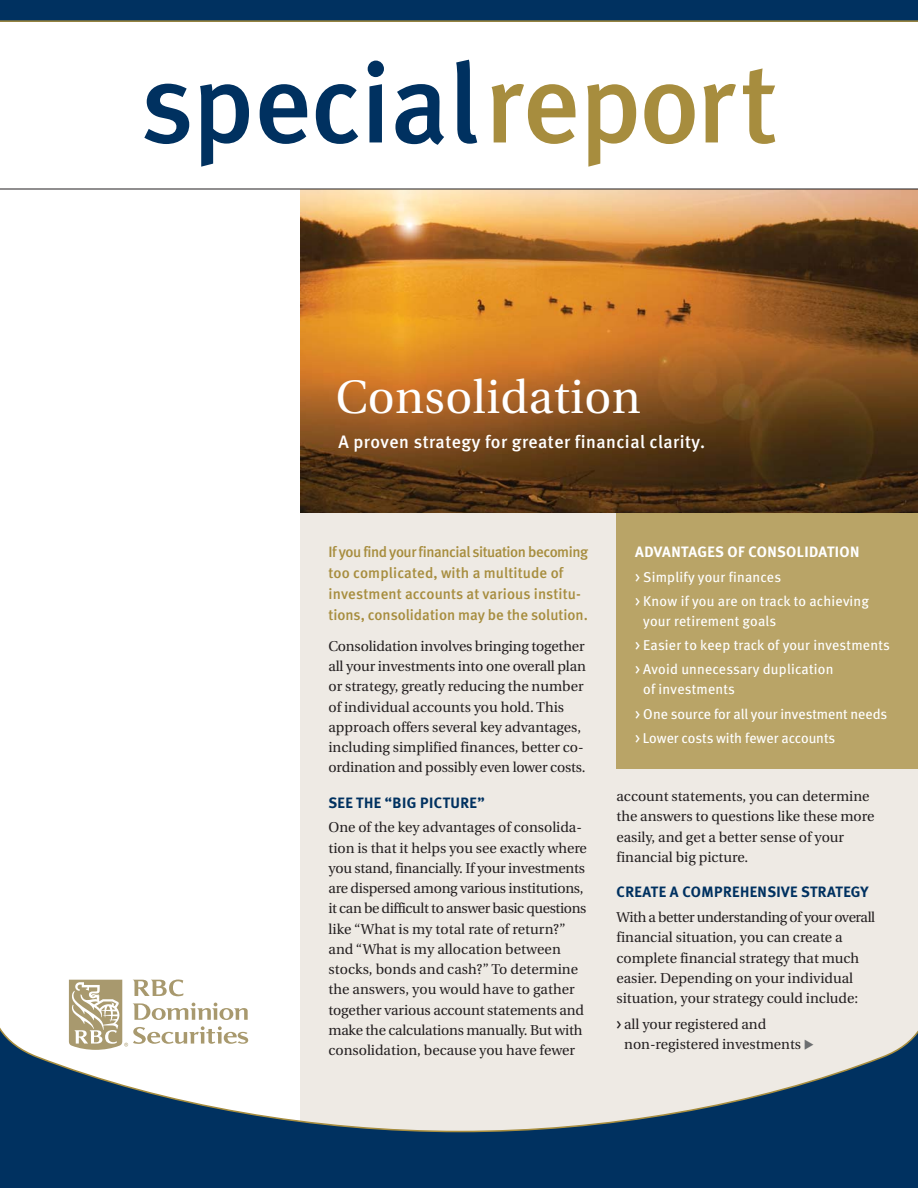
<style>
.page{position:relative;width:918px;height:1188px;background:#fff}
.page>*{position:absolute;margin:0;border:0;box-sizing:border-box;transform-origin:0 0}
.t1{font:112.5px "Meta Medium LF";letter-spacing:-.005em;color:#003160}
.t2{font:46.65px "Utopia";letter-spacing:.01em;color:#fff}
.t3{font:18px "Meta Medium LF";letter-spacing:.025em;color:#fff}
.t4{font:15px/21px "Meta Medium LF";color:#a78d3e}
.t5{font:15px "Meta Bold LF";letter-spacing:.03em;color:#003160}
.t6{font:15px "Meta Bold LF";letter-spacing:.03em;color:#fff}
.t7{font:14.25px/20.2px "Utopia";color:#231f20}
.t8{font:14.25px/24px "Meta Book LF";letter-spacing:.015em;color:#fff}
.s1{color:#a78d3e}
.s2{font-family:"Meta Book LF"}
</style>
<div class="page">
<div style="left:301px;top:456px;width:617px;height:686px;background:#eeeae4"></div>
<svg style="left:0;top:979px;width:918px;height:209px"></svg>
<div style="left:0;top:0;width:918px;height:21px;background:#003160"></div>
<hr style="left:0;top:20px;width:918px;height:2px;background:#a78d3e">
<svg style="left:69px;top:980px;width:179px;height:70px"></svg>
<div style="left:616px;top:476px;width:302px;height:292px;background:#b9a467"></div>
<img style="left:301px;top:190px;width:617px;height:323px">
<hr style="left:0;top:189px;width:918px;height:1px;background:#231f20">
<svg style="left:805px;top:1040px;width:9px;height:10px"></svg>
<h1 class="t1" style="left:140px;top:62px;width:639px">special<span class="s1">report</span></h1>
<h2 class="t2" style="left:336px;top:378px;width:306px">Consolidation</h2>
<p class="t3" style="left:339px;top:435px;width:368px">A proven strategy for greater financial clarity.</p>
<p class="t4" style="left:328px;top:542px;width:261px">If you find your financial situation becoming too complicated, with a multitude of investment accounts at various institu&shy;tions, consolidation may be the solution.</p>
<p class="t7" style="left:328px;top:637px;width:259px">Consolidation involves bringing together all your investments into one overall plan or strategy, greatly reducing the number of individual accounts you hold. This approach offers several key advantages, including simplified finances, better co&shy;ordination and possibly even lower costs.</p>
<p class="t5" style="left:328px;top:797px;width:158px">SEE THE “BIG PICTURE”</p>
<p class="t7" style="left:328px;top:819px;width:260px">One of the key advantages of consolida&shy;tion is that it helps you see exactly where you stand, financially. If your investments are dispersed among various institutions, it can be difficult to answer basic questions like “What is my total rate of return?” and “What is my allocation between stocks, bonds and cash?” To determine the answers, you would have to gather together various account statements and make the calculations manually. But with consolidation, because you have fewer</p>
<p class="t6" style="left:635px;top:546px;width:226px">ADVANTAGES OF CONSOLIDATION</p>
<p class="t8" style="left:635px;top:566px;width:235px">&gt; Simplify your finances<br>&gt; Know if you are on track to achieving</p>
<p class="t8" style="left:635px;top:610px;width:256px;text-indent:8px">your retirement goals<br>&gt; Easier to keep track of your investments &gt; Avoid unnecessary duplication</p>
<p class="t8" style="left:635px;top:679px;width:254px;text-indent:8px">of investments<br>&gt; One source for all your investment needs &gt; Lower costs with fewer accounts</p>
<p class="t7" style="left:616px;top:787px;width:259px">account statements, you can determine the answers to questions like these more easily, and get a better sense of your financial big picture.</p>
<p class="t5" style="left:616px;top:887px;width:254px">CREATE A COMPREHENSIVE STRATEGY</p>
<p class="t7" style="left:616px;top:908px;width:260px">With a better understanding of your overall financial situation, you can create a complete financial strategy that much easier. Depending on your individual situation, your strategy could include:</p>
<p class="t7" style="left:624px;top:1015px;width:178px;text-indent:-8px"><span class="s2">&gt;</span> all your registered and non-registered investments</p>
</div>
